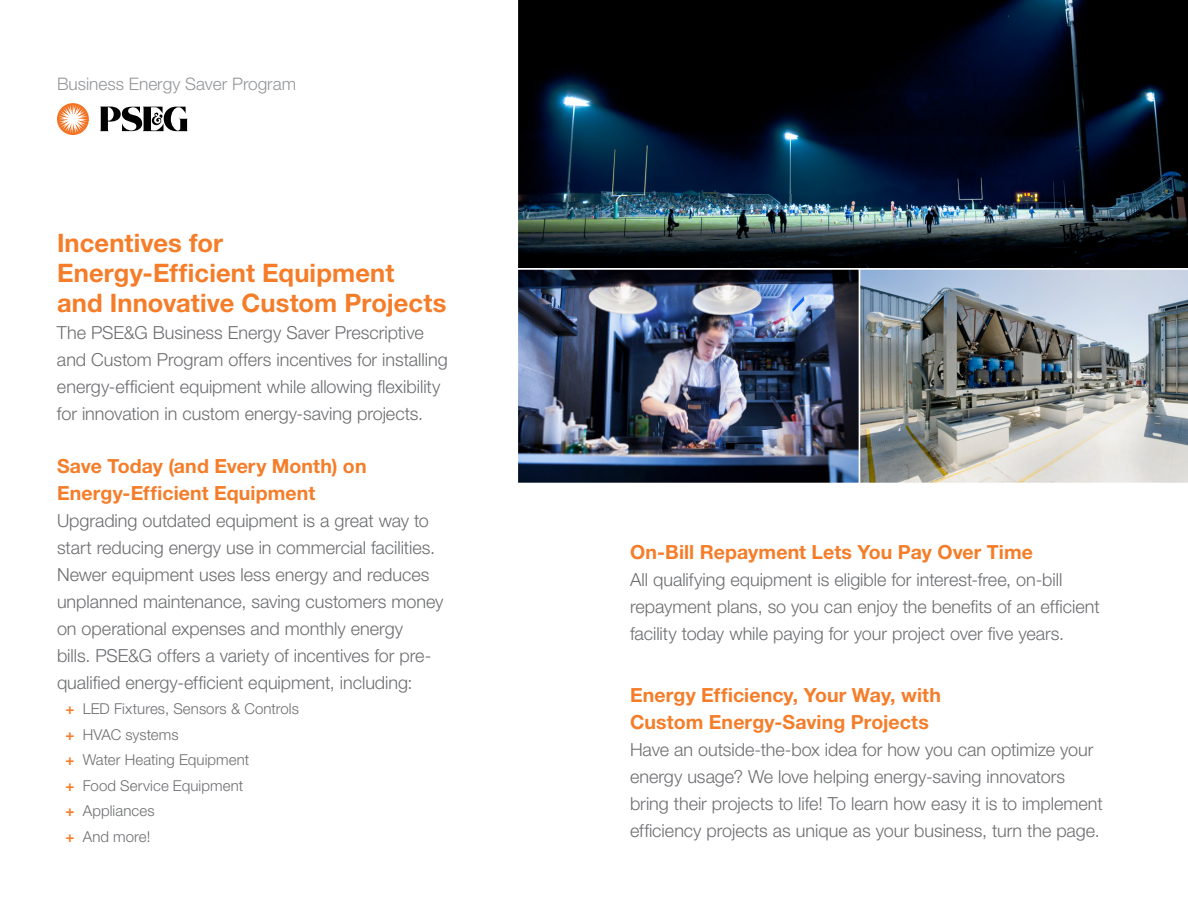
<style>
.page{position:relative;width:1188px;height:918px;background:#fff}
.page>*{position:absolute;margin:0;border:0;box-sizing:border-box;transform-origin:0 0}
.t1{font:700 25.5px/30px "Helvetica Neue LT Std";letter-spacing:.005em;color:#f57d29}
.t2{font:700 19.5px/27px "Helvetica Neue LT Std";letter-spacing:.005em;color:#f57d29}
.t3{font:300 18px/27px "Helvetica Neue LT Std";color:#6d6e71}
.t4{font:300 17.25px "Helvetica Neue LT Std";color:#939598}
.t5{font:300 15px/25.5px "Helvetica Neue LT Std";letter-spacing:.005em;color:#6d6e71}
.s1{font-weight:700;color:#f57d29}
</style>
<div class="page">
<svg style="left:100px;top:106px;width:88px;height:25px"></svg>
<svg style="left:57px;top:103px;width:32px;height:32px"></svg>
<svg style="left:58px;top:104px;width:30px;height:30px"></svg>
<img style="left:860px;top:270px;width:328px;height:213px">
<img style="left:520px;top:271px;width:337px;height:210px">
<div style="left:517px;top:268px;width:343px;height:216px;border:2px solid #fff"></div>
<svg style="left:517px;top:0;width:671px;height:270px;background:#0f1a25"></svg>
<p class="t4" style="left:57px;top:73px;width:241px">Business Energy Saver Program</p>
<h1 class="t1" style="left:57px;top:228px;width:391px">Incentives for<br>Energy-Efficient Equipment and Innovative Custom Projects</h1>
<p class="t3" style="left:57px;top:319px;width:392px">The PSE&amp;G Business Energy Saver Prescriptive and Custom Program offers incentives for installing energy-efficient equipment while allowing flexibility for innovation in custom energy-saving projects.</p>
<p class="t2" style="left:57px;top:452px;width:311px">Save Today (and Every Month) on<br>Energy-Efficient Equipment</p>
<p class="t3" style="left:57px;top:506px;width:388px">Upgrading outdated equipment is a great way to start reducing energy use in commercial facilities.<br>Newer equipment uses less energy and reduces unplanned maintenance, saving customers money on operational expenses and monthly energy<br>bills. PSE&amp;G offers a variety of incentives for pre&shy;qualified energy-efficient equipment, including:</p>
<p class="t5" style="left:65px;top:696px;width:235px"><span class="s1">+</span> LED Fixtures, Sensors &amp; Controls <span class="s1">+</span> HVAC systems<br><span class="s1">+</span> Water Heating Equipment<br><span class="s1">+</span> Food Service Equipment<br><span class="s1">+</span> Appliances<br><span class="s1">+</span> And more!</p>
<p class="t2" style="left:630px;top:538px;width:405px">On-Bill Repayment Lets You Pay Over Time</p>
<p class="t3" style="left:630px;top:566px;width:471px">All qualifying equipment is eligible for interest-free, on-bill repayment plans, so you can enjoy the benefits of an efficient facility today while paying for your project over five years.</p>
<p class="t2" style="left:630px;top:681px;width:313px">Energy Efficiency, Your Way, with<br>Custom Energy-Saving Projects</p>
<p class="t3" style="left:630px;top:736px;width:474px">Have an outside-the-box idea for how you can optimize your energy usage? We love helping energy-saving innovators bring their projects to life! To learn how easy it is to implement efficiency projects as unique as your business, turn the page.</p>
</div>
